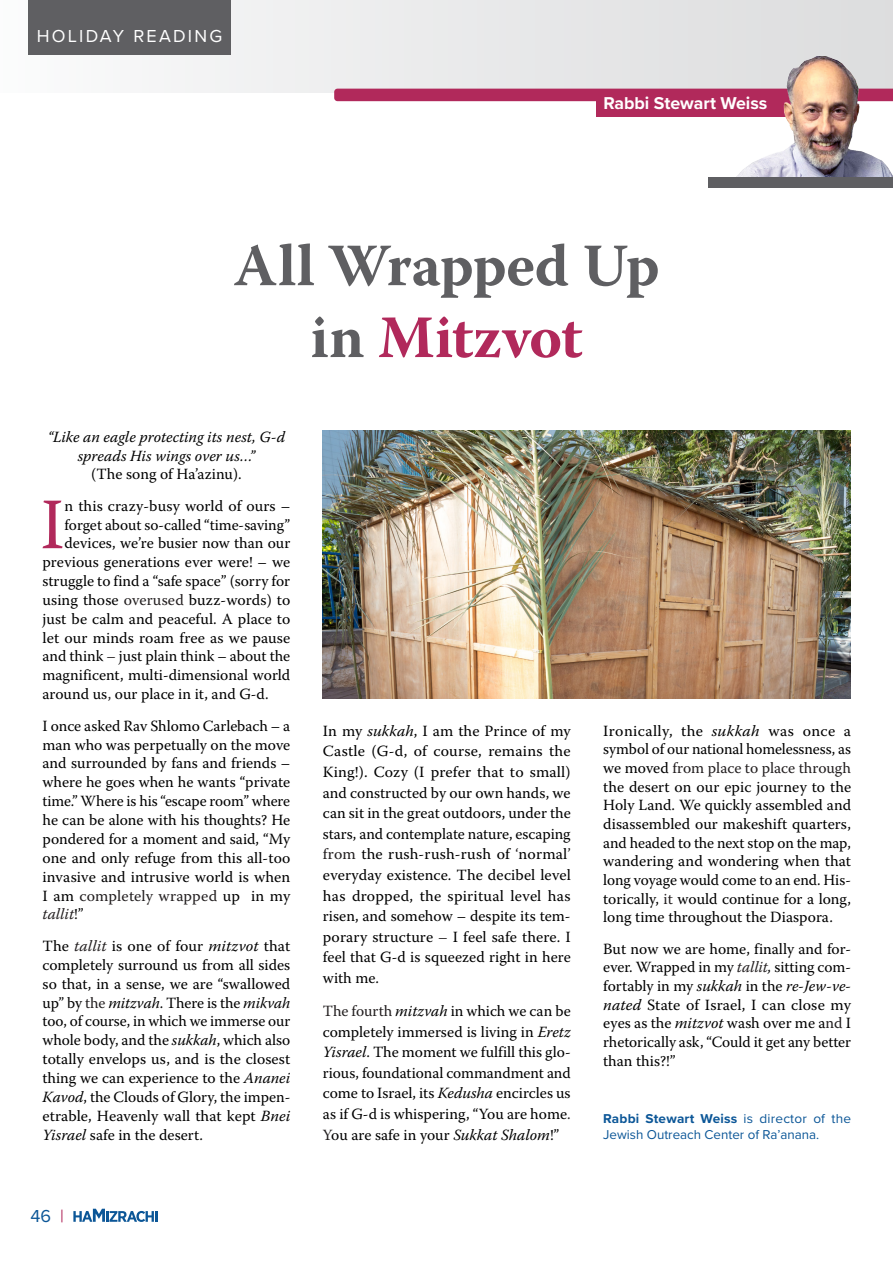
<style>
.page{position:relative;width:893px;height:1263px;background:#fff}
.page>*{position:absolute;margin:0;border:0;box-sizing:border-box;transform-origin:0 0}
.MAIN{font:72.15px "Warnock Pro";color:#b1295b}
.t1{font:700 59.85px "Warnock Pro";letter-spacing:-.01em;color:#5f5f62}
.t2{font:700 59.85px "Warnock Pro";letter-spacing:.005em;color:#b1295b}
.t3{font:18px "Proxima Nova";letter-spacing:.125em;color:#fff}
.t4{font:18px "Proxima Nova";color:#0b5697}
.MAIN-2{font:700 17.7px "Proxima Nova";color:#fff}
.MAIN-3{font:15.6px/18.9px "Warnock Pro";color:#000;text-align:justify}
.MAIN-4{font:italic 15.6px/18.9px "Warnock Pro";color:#000;text-align:center}
.MAIN-5{font:13.35px/16px "Proxima Nova";color:#0b5697}
.s1{color:#5f5f62}
.s2{font-style:normal}
.s3{color:#231f20}
.s4{font-style:italic;color:#231f20}
.s5{font-style:italic}
.s6{color:#b1295b}
.s7{font-weight:700}
</style>
<div class="page">
<div style="left:0;top:0;width:893px;height:93px;background:linear-gradient(to right,#f4f4f5,#ddddde)"></div>
<div style="left:28px;top:0;width:203px;height:54px;background:#5f5f62"></div>
<svg style="left:334px;top:89px;width:400px;height:27px"></svg>
<img style="left:734px;top:38px;width:159px;height:140px">
<div style="left:708px;top:178px;width:185px;height:10px;background:#5f5f62"></div>
<img style="left:323px;top:431px;width:527px;height:268px">
<svg style="left:73px;top:1209px;width:85px;height:13px"></svg>
<p class="t3" style="left:37px;top:22px;width:187px">HOLIDAY READING</p>
<p class="MAIN-2" style="left:603px;top:90px;width:166px">Rabbi Stewart Weiss</p>
<p class="t1" style="left:233px;top:229px;width:428px">All Wrapped Up</p>
<p class="t2" style="left:311px;top:301px;width:273px"><span class="s1">in</span> Mitzvot</p>
<p class="MAIN-4" style="left:48px;top:427px;width:239px">“Like an eagle protecting its nest, G-d spreads His wings over us…”<br><span class="s2">(The song of Ha’azinu).</span></p>
<p class="MAIN" style="left:40px;top:481px;width:26px">I</p>
<p class="MAIN-3" style="left:65px;top:496px;width:227px">n this crazy-busy world of ours –</p>
<p class="MAIN-3" style="left:65px;top:515px;width:227px">forget about so-called “time-saving”</p>
<p class="MAIN-3" style="left:65px;top:533px;width:227px">devices, we’re busier now than our</p>
<p class="MAIN-3" style="left:43px;top:552px;width:249px">previous generations ever were! – we</p>
<p class="MAIN-3" style="left:43px;top:571px;width:249px">struggle to find a “safe space” (sorry for</p>
<p class="MAIN-3" style="left:43px;top:590px;width:249px">using those <span class="s3">overused</span> buzz-words) to</p>
<p class="MAIN-3" style="left:43px;top:609px;width:249px">just be calm and peaceful. A place to</p>
<p class="MAIN-3" style="left:43px;top:628px;width:249px">let our minds roam free as we pause</p>
<p class="MAIN-3" style="left:43px;top:647px;width:249px">and think <span class="s3">–</span> just plain think – about the</p>
<p class="MAIN-3" style="left:43px;top:665px;width:249px">magnificent, multi-dimensional world</p>
<p class="MAIN-3" style="left:43px;top:684px;width:228px">around us<span class="s3">,</span> our place in it, and G-d.</p>
<p class="MAIN-3" style="left:43px;top:716px;width:249px">I once asked Rav Shlomo Carlebach – a man who was perpetually on the move and surrounded by fans and friends – where he goes when he wants “private time.” Where is his “escape room” where he can be alone with his thoughts? He pondered for a moment and said, “My one and only refuge from this all-too invasive and intrusive world is when I am <span class="s3">completely wrapped</span> up in my <span class="s4">tallit</span>!”</p>
<p class="MAIN-3" style="left:43px;top:936px;width:249px">The <span class="s4">tallit</span> is one of four <span class="s5">mitzvot</span> that completely surround us from all sides so that, in a sense, we are “swallowed up” by <span class="s3">the</span> <span class="s5">mitzvah</span>. There is the <span class="s5">mikvah </span>too, of course, in which we immerse our whole body, and the <span class="s5">sukkah</span>, which also totally envelops us, and is the closest thing we can experience to the <span class="s5">Ananei Kavod</span>, the Clouds of Glory, the impen&shy;etrable, Heavenly wall that kept <span class="s5">Bnei Yisrael</span> safe in the desert.</p>
<p class="t4" style="left:30px;top:1202px;width:35px">46 <span class="s6">|</span></p>
<p class="MAIN-3" style="left:323px;top:720px;width:249px;line-height:20.5px">In my <span class="s5">sukkah</span>, I am the Prince of my Castle (G-d, of course, remains the King!). Cozy (I prefer that to small) and constructed by our own hands, we can sit in the great outdoors, under the stars, and contemplate nature, escaping <span class="s3">from</span> the rush-rush-rush of <span class="s3">‘</span>normal<span class="s3">’ </span>everyday existence. The decibel level has dropped, the spiritual level has risen, and somehow – despite its tem&shy;porary structure <span class="s3">–</span> I feel safe there. I feel that G-d is squeezed right in here with me.</p>
<p class="MAIN-3" style="left:323px;top:1000px;width:249px;line-height:20.5px"><span class="s3">The fourth</span> <span class="s5">mitzvah</span> in which we can be completely immersed is living in <span class="s5">Eretz Yisrael</span>. The moment we fulfill this glo&shy;rious, foundational commandment and come to Israel, its <span class="s5">Kedusha</span> encircles us as if G-d is whispering, “You are home<span class="s3">.<br>Y</span>ou are safe in your <span class="s5">Sukkat Shalom</span>!”</p>
<p class="MAIN-3" style="left:603px;top:721px;width:249px">Ironically, the <span class="s5">sukkah</span> was once a symbol of our national homelessness, as we moved <span class="s3">from place to place through </span>the desert on our epic journey to the Holy Land. We quickly assembled and disassembled our makeshift quarters, and headed to the next stop on the map, wandering and wondering when that long voyage would come to an end. His&shy;torically, <span class="s3">it</span> would continue for a long, long time throughout the Diaspora.</p>
<p class="MAIN-3" style="left:603px;top:939px;width:249px">But now we are home, finally and for&shy;ever. Wrapped in my <span class="s4">tallit</span><span class="s5">,</span> sitting com&shy;fortably in my <span class="s5">sukkah</span> in the <span class="s5">re-Jew-ve&shy;nated</span> State of Israel, I can close my eyes as the <span class="s5">mitzvot</span> wash over me a<span class="s3">nd</span> I rhetorically ask, “Could it get any better than this?!”</p>
<p class="MAIN-5" style="left:603px;top:1110px;width:249px"><span class="s7">Rabbi Stewart Weiss</span> is director of the<br>Jewish Outreach Center of Ra’anana.</p>
</div>
